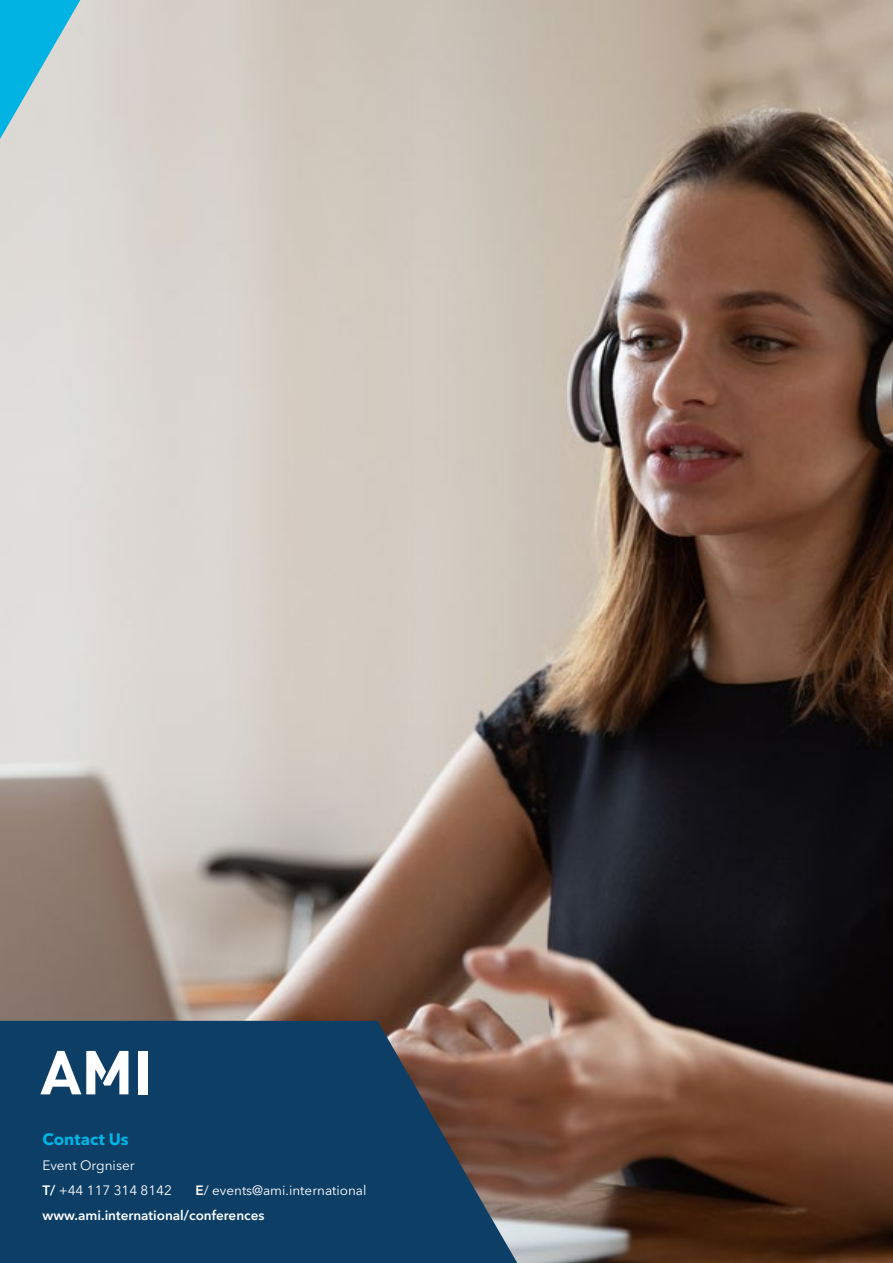
<style>
.page{position:relative;width:893px;height:1263px;background:#fff}
.page>*{position:absolute;margin:0;border:0;box-sizing:border-box;transform-origin:0 0}
.t1{font:700 16.5px "Avenir Next LT Pro";letter-spacing:-.005em;color:#00b3e3}
.t2{font:600 13.5px/25px "Avenir Next LT Pro";color:#fff}
.t3{font:13.5px/25px "Avenir Next LT Pro";color:#fff}
.s1{font-weight:600}
.s2{font-weight:400}
</style>
<div class="page">
<img style="left:0;top:1px;width:893px;height:1262px">
<svg style="left:0;top:1021px;width:517px;height:242px;background:#1d4263"></svg>
<svg style="left:0;top:0;width:80px;height:139px;background:#6bc5db"></svg>
<svg style="left:40px;top:1051px;width:88px;height:43px"></svg>
<div style="left:139px;top:1051px;width:9px;height:43px;background:#fff"></div>
<p class="t1" style="left:43px;top:1129px;width:88px">Contact Us</p>
<p class="t3" style="left:43px;top:1153px;width:131px">Event Orgniser<br><span class="s1">T/</span> +44 117 314 8142</p>
<p class="t2" style="left:43px;top:1178px;width:325px;text-indent:153px">E<span class="s2">/ events@ami.international </span>www.ami.international/conferences</p>
</div>
